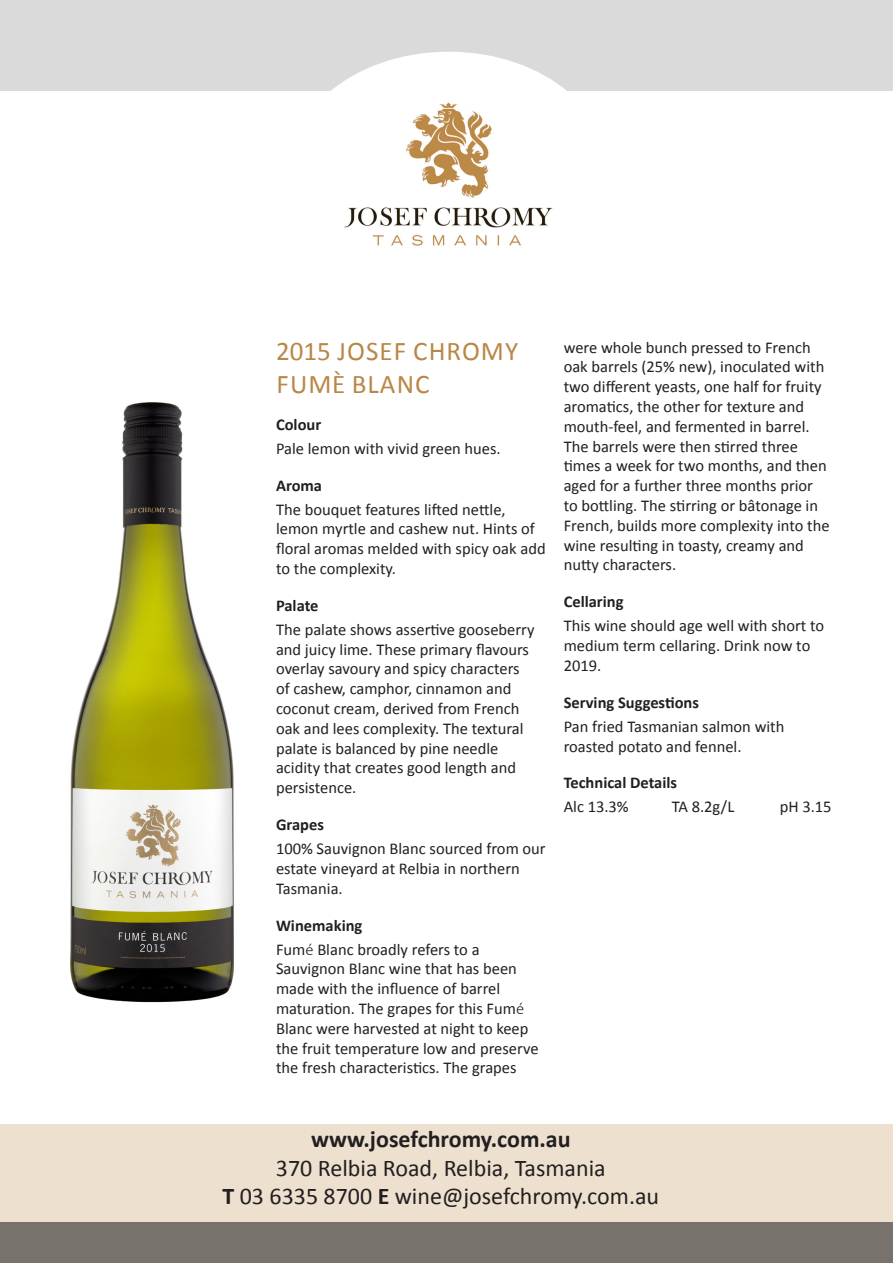
<style>
.page{position:relative;width:893px;height:1263px;background:#fff}
.page>*{position:absolute;margin:0;border:0;box-sizing:border-box;transform-origin:0 0}
.tasting_note_main_he{font:27px/32.4px "Calibri";letter-spacing:.04em;color:#b98747}
.t1{font:24px "Calibri";color:#231f20}
.t2{font:700 24px "Calibri";color:#231f20}
.tasting_note_body_te{font:16.5px/19.8px "Calibri";color:#231f20}
.tasting_note_heading{font:700 16.5px "Calibri";color:#231f20}
.s1{font-weight:300}
.s2{font-weight:700}
</style>
<div class="page">
<div style="left:1px;top:1px;width:892px;height:90px;background:#dadada"></div>
<svg style="left:331px;top:52px;width:236px;height:39px"></svg>
<img style="left:344px;top:102px;width:209px;height:144px">
<div style="left:1px;top:1222px;width:892px;height:41px;background:#77726c"></div>
<div style="left:1px;top:1124px;width:892px;height:98px;background:#eee0cf"></div>
<img style="left:70px;top:402px;width:164px;height:601px">
<p class="tasting_note_main_he" style="left:276px;top:335px;width:244px">2015 JOSEF CHROMY<br>FUMÈ BLANC</p>
<p class="tasting_note_heading" style="left:276px;top:412px;width:47px">Colour</p>
<p class="tasting_note_body_te" style="left:276px;top:438px;width:226px">Pale lemon with vivid green hues.</p>
<p class="tasting_note_heading" style="left:276px;top:473px;width:48px">Aroma</p>
<p class="tasting_note_body_te" style="left:276px;top:499px;width:271px">The bouquet features lifted nettle, lemon myrtle and cashew nut. Hints of floral aromas melded with spicy oak add to the complexity.</p>
<p class="tasting_note_heading" style="left:276px;top:594px;width:44px">Palate</p>
<p class="tasting_note_body_te" style="left:276px;top:619px;width:260px">The palate shows assertive gooseberry and juicy lime. These primary flavours overlay savoury and spicy characters of cashew, camphor, cinnamon and coconut cream, derived from French oak and lees complexity. The textural palate is balanced by pine needle acidity that creates good length and persistence.</p>
<p class="tasting_note_heading" style="left:276px;top:813px;width:49px">Grapes</p>
<p class="tasting_note_body_te" style="left:276px;top:838px;width:271px">100% Sauvignon Blanc sourced from our estate vineyard at Relbia in northern<br>Tasmania.</p>
<p class="tasting_note_heading" style="left:276px;top:913px;width:88px">Winemaking</p>
<p class="tasting_note_body_te" style="left:276px;top:939px;width:264px">Fum<span class="s1">é</span> Blanc broadly refers to a Sauvignon Blanc wine that has been made with the influence of barrel maturation. The grapes for this Fum<span class="s1">é </span>Blanc were harvested at night to keep the fruit temperature low and preserve the fresh characteristics. The grapes</p>
<p class="tasting_note_body_te" style="left:564px;top:337px;width:267px">were whole bunch pressed to French oak barrels (25% new), inoculated with two different yeasts, one half for fruity aromatics, the other for texture and mouth-feel, and fermented in barrel.<br>The barrels were then stirred three times a week for two months, and then aged for a further three months prior to bottling. The stirring or bâtonage in French, builds more complexity into the wine resulting in toasty, creamy and nutty characters.</p>
<p class="tasting_note_heading" style="left:564px;top:590px;width:61px">Cellaring</p>
<p class="tasting_note_body_te" style="left:564px;top:615px;width:262px">This wine should age well with short to medium term cellaring. Drink now to<br>2019.</p>
<p class="tasting_note_heading" style="left:564px;top:690px;width:137px">Serving Suggestions</p>
<p class="tasting_note_body_te" style="left:564px;top:716px;width:222px">Pan fried Tasmanian salmon with roasted potato and fennel.</p>
<p class="tasting_note_heading" style="left:564px;top:771px;width:115px">Technical Details</p>
<p class="tasting_note_body_te" style="left:564px;top:796px;width:67px">Alc 13.3%</p>
<p class="tasting_note_body_te" style="left:672px;top:796px;width:64px">TA 8.2g/L</p>
<p class="tasting_note_body_te" style="left:780px;top:796px;width:53px">pH 3.15</p>
<p class="t2" style="left:311px;top:1122px;width:261px">www.josefchromy.com.au</p>
<p class="t1" style="left:276px;top:1151px;width:331px">370 Relbia Road, Relbia, Tasmania</p>
<p class="t1" style="left:222px;top:1180px;width:438px"><span class="s2">T</span> 03 6335 8700 <span class="s2">E</span> wine@josefchromy.com.au</p>
</div>
